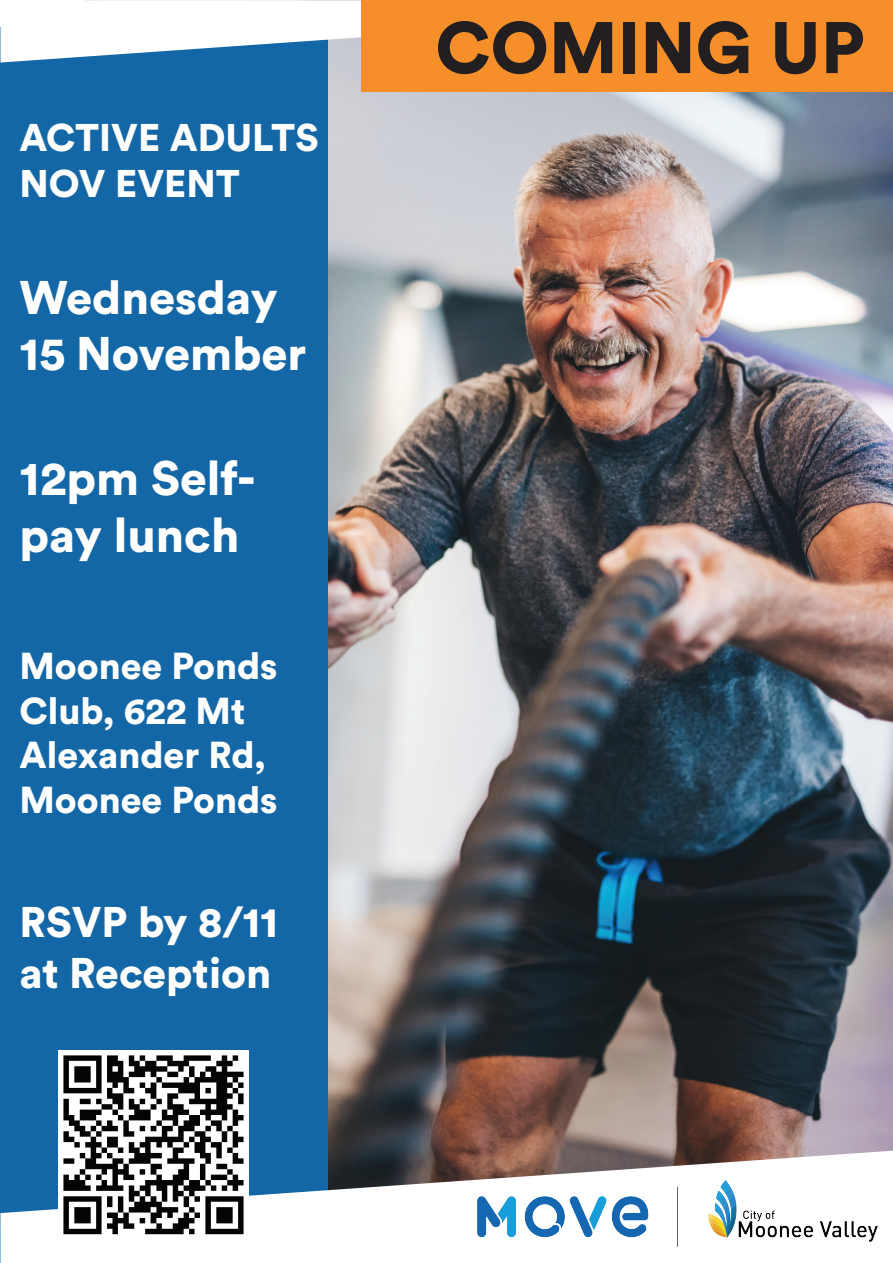
<style>
.page{position:relative;width:893px;height:1263px;background:#fff}
.page>*{position:absolute;margin:0;border:0;box-sizing:border-box;transform-origin:0 0}
.t1{font:900 72px "Circular Std";color:#231f20}
.t2{font:900 47.7px/57.3px "Circular Std";color:#fff}
.t3{font:900 46.65px/55.9px "Circular Std";color:#fff}
.t4{font:900 42.45px/50.8px "Circular Std";color:#fff}
.t5{font:900 38.1px/45.8px "Circular Std";color:#fff}
.t6{font:900 37.05px/44.5px "Circular Std";color:#fff}
</style>
<div class="page">
<img style="left:328px;top:63px;width:565px;height:1088px">
<div style="left:0;top:27px;width:328px;height:1198px;background:#1467a6"></div>
<svg style="left:0;top:1151px;width:887px;height:112px"></svg>
<svg style="left:0;top:27px;width:361px;height:36px;fill:#fff"></svg>
<img style="left:59px;top:1050px;width:189px;height:189px">
<img style="left:477px;top:1181px;width:401px;height:65px">
<div style="left:361px;top:0;width:532px;height:91px;background:#f68e2a"></div>
<p class="t5" style="left:20px;top:114px;width:301px">ACTIVE ADULTS<br>NOV EVENT</p>
<p class="t3" style="left:20px;top:269px;width:288px">Wednesday<br>15 November</p>
<p class="t2" style="left:20px;top:448px;width:238px">12pm Self&shy;pay lunch</p>
<p class="t6" style="left:20px;top:643px;width:260px">Moonee Ponds<br>Club, 622 Mt<br>Alexander Rd,<br>Moonee Ponds</p>
<p class="t4" style="left:20px;top:896px;width:260px">RSVP by 8/11 at Reception</p>
<h1 class="t1" style="left:435px;top:0;width:431px">COMING UP</h1>
</div>
